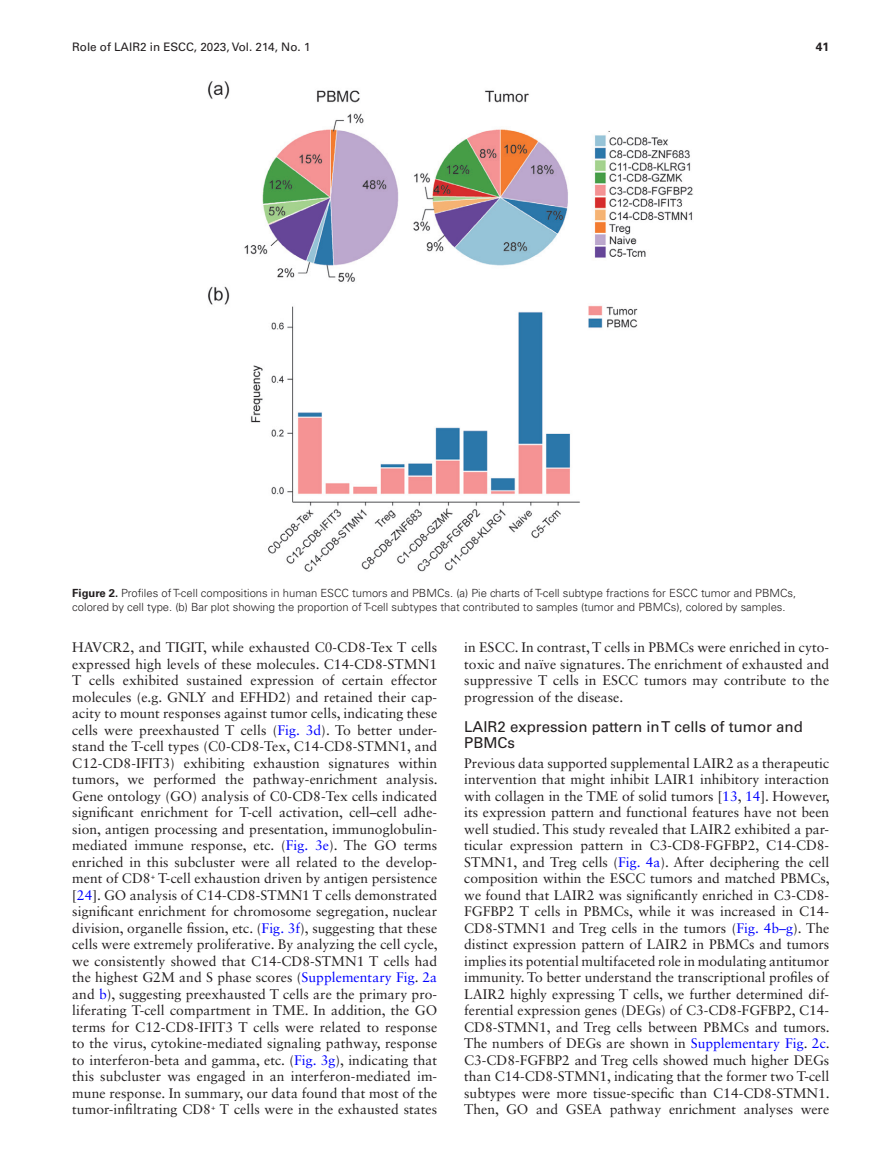
<style>
.page{position:relative;width:893px;height:1174px;background:#fff}
.page>*{position:absolute;margin:0;border:0;box-sizing:border-box;transform-origin:0 0}
.t1{font:15px/16.5px "Univers LT Std";color:#231f20}
.t2{font:13.8px/16.5px "Sabon LT Std";letter-spacing:.005em;color:#231f20;text-align:justify}
.t3{font:700 12px "Univers LT Std";color:#231f20}
.t4{font:11.7px "Univers LT Std";color:#231f20}
.t5{font:300 11.25px/14.2px "Univers LT Std";color:#231f20}
.s1{font-weight:700}
.s2{color:#00f}
</style>
<div class="page">
<img style="left:208px;top:81px;width:485px;height:491px">
<p class="t4" style="left:72px;top:40px;width:240px">Role of LAIR2 in ESCC, 2023, Vol. 214, No. 1</p>
<p class="t3" style="left:816px;top:40px;width:15px">41</p>
<p class="t5" style="left:72px;top:586px;width:726px"><span class="s1">Figure 2.</span> Profiles of T-cell compositions in human ESCC tumors and PBMCs. (a) Pie charts of T-cell subtype fractions for ESCC tumor and PBMCs, colored by cell type. (b) Bar plot showing the proportion of T-cell subtypes that contributed to samples (tumor and PBMCs), colored by samples.</p>
<p class="t2" style="left:72px;top:639px;width:367px">HAVCR2, and TIGIT, while exhausted C0-CD8-Tex T cells expressed high levels of these molecules. C14-CD8-STMN1<br>T cells exhibited sustained expression of certain effector molecules (e.g. GNLY and EFHD2) and retained their cap&shy;acity to mount responses against tumor cells, indicating these cells were preexhausted T cells (<span class="s2">Fig. 3d</span>). To better under&shy;stand the T-cell types (C0-CD8-Tex, C14-CD8-STMN1, and C12-CD8-IFIT3) exhibiting exhaustion signatures within tumors, we performed the pathway-enrichment analysis.<br>Gene ontology (GO) analysis of C0-CD8-Tex cells indicated significant enrichment for T-cell activation, cell–cell adhe&shy;sion, antigen processing and presentation, immunoglobulin&shy;mediated immune response, etc. (<span class="s2">Fig. 3e</span>). The GO terms enriched in this subcluster were all related to the develop&shy;ment of CD8<sup>+</sup> T-cell exhaustion driven by antigen persistence [<span class="s2">24</span>]. GO analysis of C14-CD8-STMN1 T cells demonstrated significant enrichment for chromosome segregation, nuclear division, organelle fission, etc. (<span class="s2">Fig. 3f</span>), suggesting that these cells were extremely proliferative. By analyzing the cell cycle, we consistently showed that C14-CD8-STMN1 T cells had the highest G2M and S phase scores (<span class="s2">Supplementary Fig</span>. <span class="s2">2a </span>and <span class="s2">b</span>), suggesting preexhausted T cells are the primary pro&shy;liferating T-cell compartment in TME. In addition, the GO terms for C12-CD8-IFIT3 T cells were related to response to the virus, cytokine-mediated signaling pathway, response to interferon-beta and gamma, etc. (<span class="s2">Fig. 3g</span>), indicating that this subcluster was engaged in an interferon-mediated im&shy;mune response. In summary, our data found that most of the tumor-infiltrating CD8<sup>+</sup> T cells were in the exhausted states</p>
<p class="t2" style="left:464px;top:639px;width:366px">in ESCC. In contrast, T cells in PBMCs were enriched in cyto&shy;toxic and naïve signatures. The enrichment of exhausted and suppressive T cells in ESCC tumors may contribute to the progression of the disease.</p>
<p class="t1" style="left:464px;top:718px;width:340px">LAIR2 expression pattern in T cells of tumor and<br>PBMCs</p>
<p class="t2" style="left:464px;top:754px;width:367px">Previous data supported supplemental LAIR2 as a therapeutic intervention that might inhibit LAIR1 inhibitory interaction with collagen in the TME of solid tumors [<span class="s2">13</span>, <span class="s2">14</span>]. However, its expression pattern and functional features have not been well studied. This study revealed that LAIR2 exhibited a par&shy;ticular expression pattern in C3-CD8-FGFBP2, C14-CD8- STMN1, and Treg cells (<span class="s2">Fig. 4a</span>). After deciphering the cell composition within the ESCC tumors and matched PBMCs, we found that LAIR2 was significantly enriched in C3-CD8- FGFBP2 T cells in PBMCs, while it was increased in C14- CD8-STMN1 and Treg cells in the tumors (<span class="s2">Fig. 4b–g</span>). The distinct expression pattern of LAIR2 in PBMCs and tumors implies its potential multifaceted role in modulating antitumor immunity. To better understand the transcriptional profiles of LAIR2 highly expressing T cells, we further determined dif&shy;ferential expression genes (DEGs) of C3-CD8-FGFBP2, C14- CD8-STMN1, and Treg cells between PBMCs and tumors.<br>The numbers of DEGs are shown in <span class="s2">Supplementary Fig</span>. <span class="s2">2c</span>.<br>C3-CD8-FGFBP2 and Treg cells showed much higher DEGs than C14-CD8-STMN1, indicating that the former two T-cell subtypes were more tissue-specific than C14-CD8-STMN1.<br>Then, GO and GSEA pathway enrichment analyses were</p>
</div>
